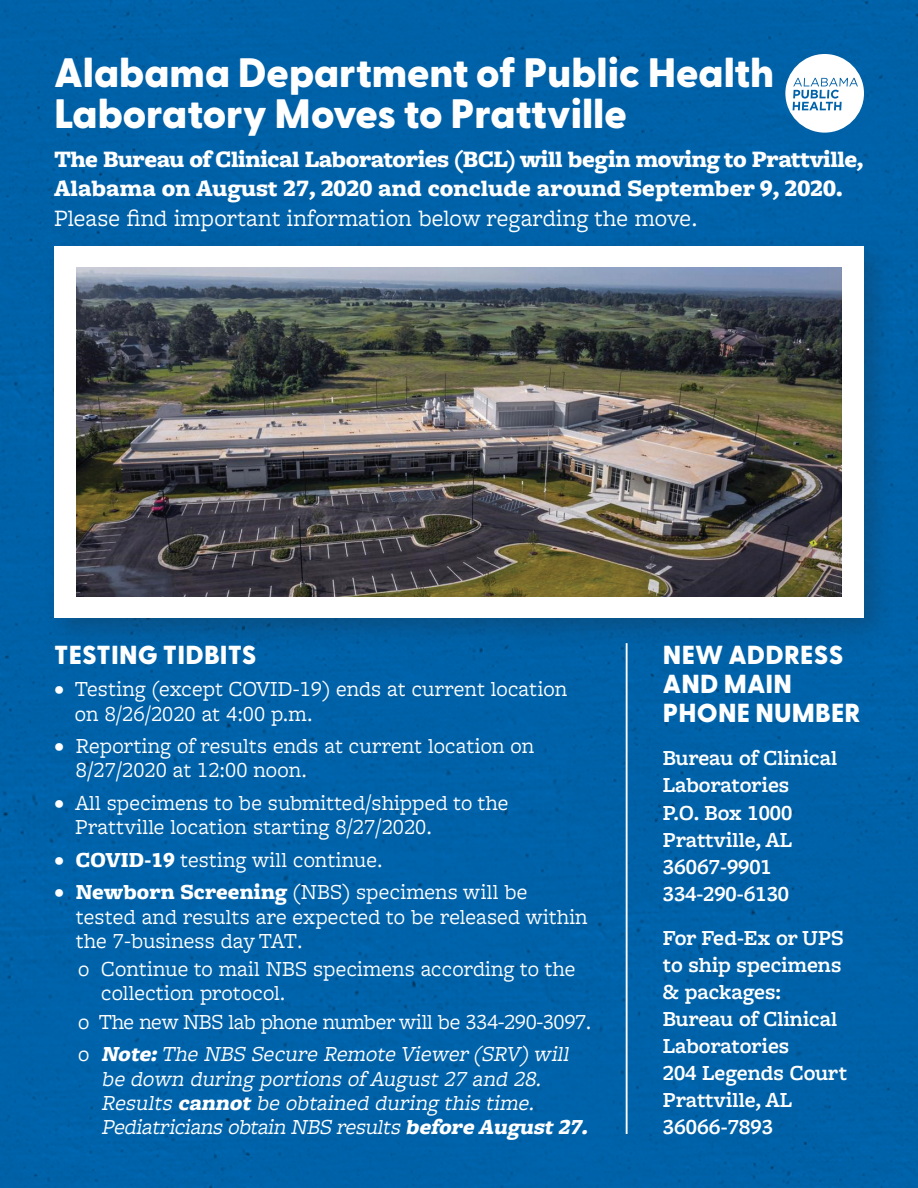
<style>
.page{position:relative;width:918px;height:1188px;background:#0062a8}
.page>*{position:absolute;margin:0;border:0;box-sizing:border-box;transform-origin:0 0}
.t1{font:800 41.1px/41.1px "Greycliff CF";color:#fff}
.t2{font:800 26.1px/29px "Greycliff CF";letter-spacing:.01em;color:#fff}
.t3{font:900 24.45px/29.4px "Freight Macro Pro";letter-spacing:-.01em;color:#fff}
.t4{font:22.35px/24.2px "Freight Macro Pro";color:#fff}
.t5{font:600 22.35px/27px "Freight Macro Pro";color:#fff}
.t6{font:italic 22.35px/24.2px "Freight Macro Pro";color:#fff}
.t7{font:22.35px "Freight Macro Pro";letter-spacing:-.02em;color:#fff}
.s1{font-weight:400}
.s2{font-weight:900}
.s3{font-style:normal}
</style>
<div class="page">
<div style="left:42px;top:235px;width:854px;height:415px;background:#231f20;opacity:.25"></div>
<div style="left:54px;top:246px;width:810px;height:372px;background:#fff"></div>
<img style="left:77px;top:268px;width:764px;height:328px">
<svg style="left:785px;top:54px;width:79px;height:79px"></svg>
<hr style="left:626px;top:643px;width:2px;height:491px;background:#fff">
<p class="t1" style="left:54px;top:53px;width:722px">Alabama Department of Public Health<br>Laboratory Moves to Prattville</p>
<p class="t3" style="left:54px;top:144px;width:811px">The Bureau of Clinical Laboratories (BCL) will begin moving to Prattville,<br>Alabama on August 27, 2020 and conclude around September 9, 2020.<br><span class="s1">Please find important information below regarding the move.</span></p>
<p class="t2" style="left:54px;top:641px;width:204px">TESTING TIDBITS</p>
<p class="t4" style="left:75px;top:676px;width:494px;text-indent:-21px">• Testing (except COVID-19) ends at current location on 8/26/2020 at 4:00 p.m.</p>
<p class="t4" style="left:76px;top:733px;width:460px;text-indent:-22px">• Reporting of results ends at current location on<br>8/27/2020 at 12:00 noon.</p>
<p class="t4" style="left:75px;top:790px;width:435px;text-indent:-21px">• All specimens to be submitted/shipped to the<br>Prattville location starting 8/27/2020.</p>
<p class="t4" style="left:54px;top:847px;width:330px">• <span class="s2">COVID-19</span> testing will continue.</p>
<p class="t4" style="left:76px;top:879px;width:513px;text-indent:-22px">• <span class="s2">Newborn Screening</span> (NBS) specimens will be tested and results are expected to be released within the 7-business day TAT.</p>
<p class="t4" style="left:101px;top:956px;width:476px;text-indent:-23px">o Continue to mail NBS specimens according to the collection protocol.</p>
<p class="t7" style="left:78px;top:1006px;width:515px">o The new NBS lab phone number will be 334-290-3097.</p>
<p class="t6" style="left:101px;top:1041px;width:493px;text-indent:-23px"><span class="s3">o</span> <span class="s2">Note:</span>The NBS Secure Remote Viewer(SRV)will be down during portions of August27 and 28.<br>Results <span class="s2">cannot</span>be obtained during this time.<br>Pediatriciansobtain NBS results<span class="s2">before August27.</span></p>
<p class="t2" style="left:663px;top:641px;width:199px">NEW ADDRESS<br>AND MAIN<br>PHONE NUMBER</p>
<p class="t5" style="left:663px;top:744px;width:176px">Bureau of Clinical<br>Laboratories<br>P.O. Box 1000<br>Prattville, AL<br>36067-9901<br>334-290-6130</p>
<p class="t5" style="left:663px;top:923px;width:186px">For Fed-Ex or UPS to ship specimens &amp; packages:<br>Bureau of Clinical<br>Laboratories<br>204 Legends Court<br>Prattville, AL<br>36066-7893</p>
</div>
